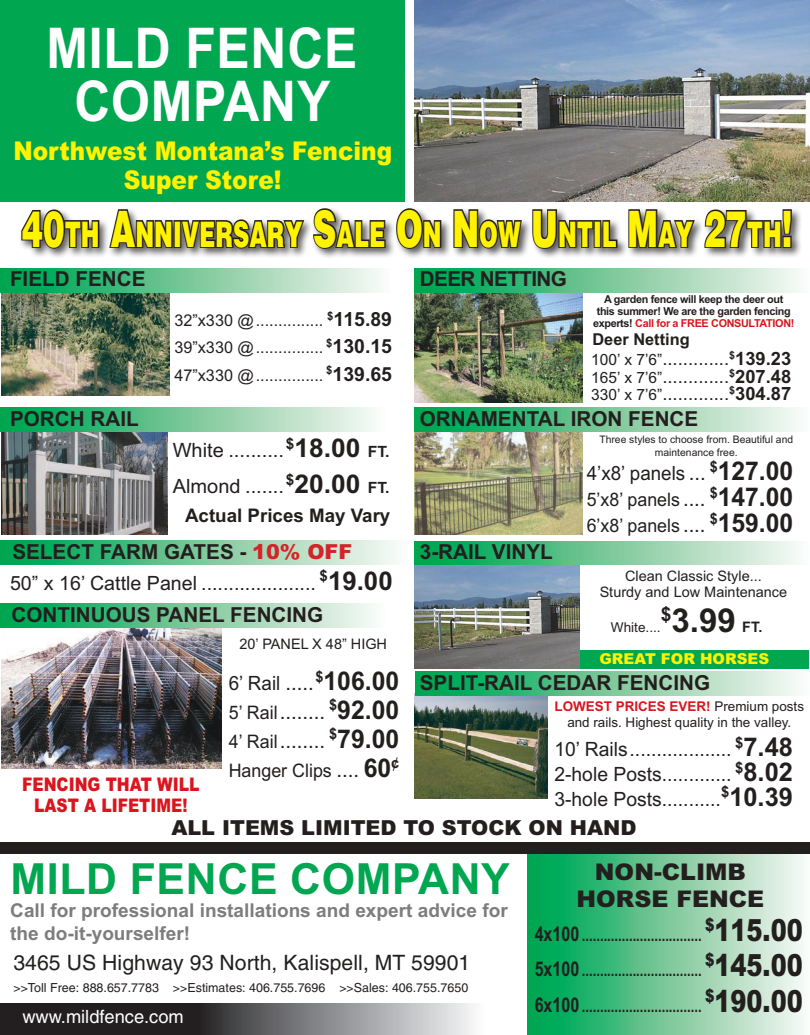
<style>
.page{position:relative;width:810px;height:1035px;background:#fff}
.page>*{position:absolute;margin:0;border:0;box-sizing:border-box;transform-origin:0 0}
.t1{font:700 56.25px/53.4px "Arial";letter-spacing:.015em;color:#fff;text-align:center;scale:.89 1}
.t2{font:700 42.88px "Arial";letter-spacing:.015em;color:#00a650}
.t3{font:900 35.12px "Helvetica LT Std";color:#fff300;scale:.64 1}
.t4{font:700 33.12px "Arial";color:#241f1f}
.t5{font:900 30.5px "Arial";color:#241f1f;scale:.79 1}
.t6{font:900 25.88px/29px "Arial";color:#fff300;text-align:center;scale:.9 1}
.t7{font:900 23px/26.5px "Arial";color:#241f1f;text-align:center}
.t8{font:21.25px/29px "Arial";color:#241f1f;scale:.96 1}
.t9{font:21.12px "Helvetica";letter-spacing:.005em;color:#241f1f}
.t10{font:700 20.75px "Arial";color:#241f1f}
.t11{font:900 20.75px "Arial";color:#241f1f}
.t12{font:700 20.75px "Arial";letter-spacing:-.03em;color:#241f1f}
.t13{font:19.62px/24.9px "Arial";color:#241f1f;text-align:justify}
.t14{font:19.62px "Arial";color:#241f1f;scale:.96 1}
.t15{font:700 19px/22.9px "Arial";color:#7d7c7e}
.t16{font:900 18.75px/20.8px "Arial";color:#da151d;text-align:center;scale:.83 1}
.t17{font:700 18.75px "Arial";color:#241f1f}
.t18{font:18.62px/25.9px "Arial";color:#241f1f;scale:.96 1}
.t19{font:18.5px/17.5px "Arial";color:#241f1f;text-align:justify}
.t20{font:18.25px "Helvetica";color:#fff}
.t21{font:700 16.5px "Arial";color:#241f1f;scale:.79 1}
.t22{font:700 16.38px "Arial";color:#241f1f}
.t23{font:16.25px/27.2px "Arial";color:#241f1f;text-align:justify}
.t24{font:900 15px "Arial";color:#fff300}
.t25{font:14.5px/16.5px "Arial";color:#241f1f;text-align:center}
.t26{font:700 14.5px "Arial";color:#241f1f}
.t27{font:13.62px "Arial";color:#241f1f}
.t28{font:13.5px/16.5px "Arial";color:#241f1f;text-align:center}
.t29{font:12.5px "Helvetica";color:#241f1f}
.t30{font:700 10.88px/12px "Arial";letter-spacing:-.03em;color:#241f1f;text-align:center}
.t31{font:10.38px/12.4px "Arial";color:#241f1f;text-align:center}
.s1{font-size:50.25px}
.s2{font-weight:700;font-size:19.5px}
.s3{font-weight:700;font-size:25.88px}
.s4{font-weight:700;font-size:15.5px}
.s5{font-weight:900;color:#d42429}
.s6{font-size:21.25px}
.s7{font-size:18.62px}
.s8{color:#da151d}
.s9{font-size:15.5px}
.s10{font-weight:700;font-size:18.38px}
.s11{font-weight:700;color:#da151d}
.s12{font-size:20.38px}
</style>
<div class="page">
<div style="left:415px;top:650px;width:394px;height:18px;background:#00a650"></div>
<svg style="left:0;top:1004px;width:473px;height:31px;background:#616062"></svg>
<div style="left:527px;top:854px;width:283px;height:181px;background:linear-gradient(to right,#00a047,#fff7f4)"></div>
<img style="left:2px;top:431px;width:165px;height:104px">
<div style="left:0;top:408px;width:384px;height:23px;background:linear-gradient(to right,#00a047,#fff7f4)"></div>
<img style="left:1px;top:292px;width:168px;height:103px">
<img style="left:415px;top:431px;width:167px;height:104px">
<img style="left:415px;top:565px;width:165px;height:103px">
<div style="left:415px;top:541px;width:394px;height:24px;background:linear-gradient(to right,#00a047,#fff7f5)"></div>
<div style="left:415px;top:408px;width:394px;height:23px;background:linear-gradient(to right,#00a047,#fff7f5)"></div>
<div style="left:0;top:268px;width:390px;height:24px;background:linear-gradient(to right,#00a047,#fff7f4)"></div>
<img style="left:415px;top:694px;width:132px;height:105px">
<div style="left:416px;top:672px;width:393px;height:24px;background:linear-gradient(to right,#00a047,#fff7f5)"></div>
<div style="left:0;top:541px;width:407px;height:24px;background:linear-gradient(to right,#00a047,#fff7f5)"></div>
<img style="left:415px;top:292px;width:167px;height:110px">
<div style="left:415px;top:268px;width:395px;height:24px;background:linear-gradient(to right,#00a047,#fff7f5)"></div>
<img style="left:415px;top:0;width:395px;height:202px">
<div style="left:0;top:842px;width:810px;height:12px;background:#241f1f"></div>
<div style="left:0;top:604px;width:384px;height:24px;background:linear-gradient(to right,#00a047,#fff7f4)"></div>
<div style="left:0;top:0;width:404px;height:202px;background:#00a650"></div>
<div style="left:19px;top:206px;width:784px;height:53px;background:#241f1f;opacity:.75"></div>
<svg style="left:20px;top:208px;width:81px;height:42px"></svg>
<svg style="left:108px;top:208px;width:198px;height:44px"></svg>
<svg style="left:312px;top:207px;width:75px;height:43px"></svg>
<svg style="left:395px;top:207px;width:48px;height:43px"></svg>
<svg style="left:452px;top:193px;width:71px;height:86px"></svg>
<svg style="left:531px;top:208px;width:64px;height:42px"></svg>
<div style="left:594px;top:220px;width:7px;height:28px;border:2px solid #241f1f"></div>
<svg style="left:601px;top:219px;width:18px;height:30px"></svg>
<svg style="left:627px;top:208px;width:70px;height:41px"></svg>
<svg style="left:703px;top:208px;width:90px;height:41px"></svg>
<img style="left:2px;top:629px;width:220px;height:139px">
<h1 class="t1" style="left:47px;top:22px;width:351px">MILD FENCE<br>COMPANY</h1>
<h3 class="t6" style="left:13px;top:137px;width:422px">Northwest Montana’s Fencing<br>Super Store!</h3>
<h3 class="t3" style="left:22px;top:211px;width:1206px"><span class="s1">40</span>TH <span class="s1">A</span>NNIVERSARY <span class="s1">S</span>ALE <span class="s1">O</span>N <span class="s1">N</span> OW <span class="s1">U</span>NTIL <span class="s1">M</span>AY <span class="s1">27</span>TH<span class="s1">!</span></h3>
<p class="t10" style="left:10px;top:267px;width:137px">FIELD FENCE</p>
<p class="t10" style="left:10px;top:407px;width:130px">PORCH RAIL</p>
<p class="t23" style="left:174px;top:307px;width:219px">32”x330 @............... <sup>$</sup><span class="s2">115.89<br></span>39”x330 @............... <sup>$</sup><span class="s2">130.15<br></span>47”x330 @............... <sup>$</sup><span class="s2">139.65</span></p>
<p class="t13" style="left:173px;top:432px;width:219px;line-height:36.2px">White ..........<sup>$</sup><span class="s3">18.00</span> <span class="s4">FT.<br></span>Almond .......<sup>$</sup><span class="s3">20.00</span> <span class="s4">FT.</span></p>
<p class="t17" style="left:185px;top:505px;width:207px">Actual Prices May Vary</p>
<p class="t10" style="left:12px;top:540px;width:341px">SELECT FARM GATES - <span class="s5">10% OFF</span></p>
<p class="t13" style="left:10px;top:570px;width:384px">50” x 16’ Cattle Panel ..................... <sup>$</sup><span class="s3">19.00</span></p>
<p class="t10" style="left:11px;top:603px;width:313px">CONTINUOUS PANEL FENCING</p>
<p class="t16" style="left:22px;top:774px;width:215px">FENCING THAT WILL<br>LAST A LIFETIME!</p>
<p class="t25" style="left:240px;top:636px;width:149px">20’ PANEL X 48” HIGH</p>
<p class="t14" style="left:229px;top:672px;width:179px">6’ Rail <span class="s6">.....</span><sup>$</sup><span class="s3">106.00</span></p>
<p class="t8" style="left:229px;top:697px;width:179px"><span class="s7">5’ Rail</span>........ <sup>$</sup><span class="s3">92.00<br></span><span class="s7">4’ Rail</span>........ <sup>$</sup><span class="s3">79.00</span></p>
<p class="t18" style="left:229px;top:758px;width:179px">Hanger Clips <span class="s6">....</span> <span class="s3">60</span><sup>¢</sup></p>
<p class="t12" style="left:420px;top:267px;width:149px">DEER NETTING</p>
<p class="t30" style="left:593px;top:293px;width:203px">A garden fence will keep the deer out<br>this summer! We are the garden fencing experts! <span class="s8">Call for a FREE CONSULTATION!</span></p>
<p class="t22" style="left:592px;top:330px;width:99px">Deer Netting</p>
<p class="t19" style="left:591px;top:350px;width:202px"><span class="s9">100’ x 7’6”</span>.............<sup>$</sup><span class="s10">139.23<br></span><span class="s9">165’ x 7’6”</span>.............<sup>$</sup><span class="s10">207.48<br></span><span class="s9">330’ x 7’6”</span>.............<sup>$</sup><span class="s10">304.87</span></p>
<p class="t10" style="left:420px;top:407px;width:280px">ORNAMENTAL IRON FENCE</p>
<p class="t14" style="left:587px;top:463px;width:217px">4’x8’ panels <span class="s6">...</span> <sup>$</sup><span class="s3">127.00</span></p>
<p class="t18" style="left:587px;top:487px;width:217px">5’x8’ panels <span class="s6">....</span> <sup>$</sup><span class="s3">147.00<br></span>6’x8’ panels <span class="s6">....</span> <sup>$</sup><span class="s3">159.00</span></p>
<p class="t31" style="left:599px;top:434px;width:195px">Three styles to choose from. Beautiful and maintenance free.</p>
<p class="t10" style="left:420px;top:540px;width:134px">3-RAIL VINYL</p>
<p class="t25" style="left:600px;top:567px;width:189px">Clean Classic Style...<br>Sturdy and Low Maintenance</p>
<h3 class="t4" style="left:661px;top:602px;width:77px"><sup>$</sup>3.99</h3>
<p class="t27" style="left:611px;top:620px;width:51px">White....</p>
<p class="t26" style="left:742px;top:619px;width:22px">FT.</p>
<p class="t24" style="left:599px;top:651px;width:171px">GREAT FOR HORSES</p>
<p class="t10" style="left:420px;top:671px;width:292px">SPLIT-RAIL CEDAR FENCING</p>
<p class="t28" style="left:555px;top:698px;width:251px"><span class="s11">LOWEST PRICES EVER!</span> Premium posts and rails. Highest quality in the valley.</p>
<p class="t13" style="left:554px;top:737px;width:240px">10’ Rails................... <sup>$</sup><span class="s3">7.48<br></span>2-hole Posts............. <sup>$</sup><span class="s3">8.02<br></span>3-hole Posts...........<sup>$</sup><span class="s3">10.39</span></p>
<p class="t11" style="left:171px;top:816px;width:467px">ALL ITEMS LIMITED TO STOCK ON HAND</p>
<h2 class="t2" style="left:11px;top:855px;width:501px">MILD FENCE COMPANY</h2>
<p class="t15" style="left:10px;top:899px;width:499px">Call for professional installations and expert advice for the do-it-yourselfer!</p>
<p class="t9" style="left:13px;top:950px;width:458px">3465 US Highway 93 North, Kalispell, MT 59901</p>
<p class="t29" style="left:13px;top:980px;width:456px">&gt;&gt;Toll Free: 888.657.7783 &gt;&gt;Estimates: 406.755.7696 &gt;&gt;Sales: 406.755.7650</p>
<p class="t20" style="left:22px;top:1006px;width:163px">www.mildfence.com</p>
<p class="t7" style="left:577px;top:859px;width:189px">NON-CLIMB<br>HORSE FENCE</p>
<p class="t21" style="left:535px;top:926px;width:213px"><span class="s12">4x100</span> .................................</p>
<h3 class="t5" style="left:705px;top:913px;width:125px"><sup>$</sup>115.00</h3>
<p class="t21" style="left:535px;top:961px;width:213px"><span class="s12">5x100</span> .................................</p>
<h3 class="t5" style="left:705px;top:949px;width:125px"><sup>$</sup>145.00</h3>
<p class="t21" style="left:535px;top:997px;width:213px"><span class="s12">6x100</span> .................................</p>
<h3 class="t5" style="left:705px;top:984px;width:125px"><sup>$</sup>190.00</h3>
</div>
